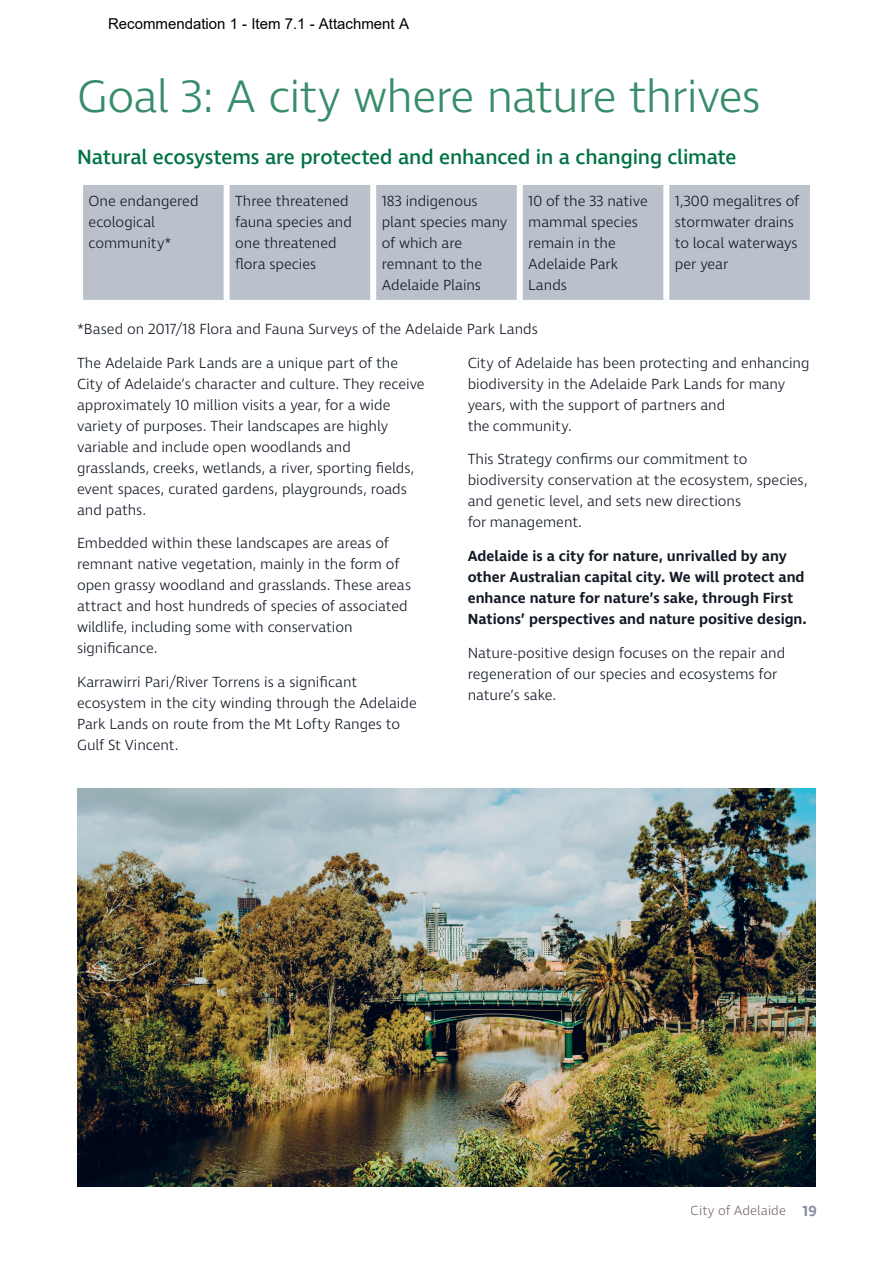
<style>
.page{position:relative;width:893px;height:1263px;background:#fff}
.page>*{position:absolute;margin:0;border:0;box-sizing:border-box;transform-origin:0 0}
.t1{font:300 46.5px "Ingra";letter-spacing:-.02em;color:#378c69}
.t2{font:500 21px "Ingra";letter-spacing:-.01em;color:#007244}
.t3{font:300 15px/21px "Ingra";letter-spacing:-.005em;color:#131a26}
.t4{font:600 15px/21px "Ingra";color:#131a26}
.t5{font:15px "Arial";color:#000}
.t6{font:300 13.5px "Ingra";letter-spacing:.005em;color:#7c6b6c}
.s1{font-weight:600;font-size:15px;color:#868d9d}
</style>
<div class="page">
<div style="left:83px;top:185px;width:727px;height:115px;background:#bac1ca"></div>
<div style="left:224px;top:185px;width:6px;height:115px;background:#fff"></div>
<div style="left:370px;top:185px;width:6px;height:115px;background:#fff"></div>
<div style="left:517px;top:185px;width:6px;height:115px;background:#fff"></div>
<div style="left:663px;top:185px;width:6px;height:115px;background:#fff"></div>
<img style="left:77px;top:789px;width:739px;height:397px">
<p class="t5" style="left:108px;top:14px;width:302px">Recommendation 1 - Item 7.1 - Attachment A</p>
<h1 class="t1" style="left:77px;top:67px;width:685px">Goal 3: A city where nature thrives</h1>
<h2 class="t2" style="left:77px;top:144px;width:661px">Natural ecosystems are protected and enhanced in a changing climate</h2>
<p class="t3" style="left:89px;top:191px;width:111px">One endangered ecological community*</p>
<p class="t3" style="left:235px;top:191px;width:118px">Three threatened fauna species and one threatened flora species</p>
<p class="t3" style="left:382px;top:191px;width:127px">183 indigenous plant species many of which are remnant to the<br>Adelaide Plains</p>
<p class="t3" style="left:528px;top:191px;width:121px">10 of the 33 native mammal species remain in the<br>Adelaide Park<br>Lands</p>
<p class="t3" style="left:675px;top:191px;width:126px">1,300 megalitres of stormwater drains to local waterways per year</p>
<p class="t3" style="left:77px;top:319px;width:462px">*Based on 2017/18 Flora and Fauna Surveys of the Adelaide Park Lands</p>
<p class="t3" style="left:77px;top:353px;width:349px">The Adelaide Park Lands are a unique part of the City of Adelaide’s character and culture. They receive approximately 10 million visits a year, for a wide variety of purposes. Their landscapes are highly variable and include open woodlands and grasslands, creeks, wetlands, a river, sporting fields, event spaces, curated gardens, playgrounds, roads and paths.</p>
<p class="t3" style="left:77px;top:533px;width:335px">Embedded within these landscapes are areas of remnant native vegetation, mainly in the form of open grassy woodland and grasslands. These areas attract and host hundreds of species of associated wildlife, including some with conservation significance.</p>
<p class="t3" style="left:77px;top:672px;width:341px">Karrawirri Pari/River Torrens is a significant ecosystem in the city winding through the Adelaide Park Lands on route from the Mt Lofty Ranges to Gulf St Vincent.</p>
<p class="t3" style="left:468px;top:353px;width:343px">City of Adelaide has been protecting and enhancing biodiversity in the Adelaide Park Lands for many years, with the support of partners and<br>the community.</p>
<p class="t3" style="left:468px;top:449px;width:341px">This Strategy confirms our commitment to biodiversity conservation at the ecosystem, species, and genetic level, and sets new directions<br>for management.</p>
<p class="t4" style="left:468px;top:546px;width:341px">Adelaide is a city for nature, unrivalled by any other Australian capital city. We will protect and enhance nature for nature’s sake, through First Nations’ perspectives and nature positive design.</p>
<p class="t3" style="left:468px;top:643px;width:319px">Nature-positive design focuses on the repair and regeneration of our species and ecosystems for nature’s sake.</p>
<p class="t6" style="left:691px;top:1202px;width:127px">City of Adelaide <span class="s1">19</span></p>
</div>
